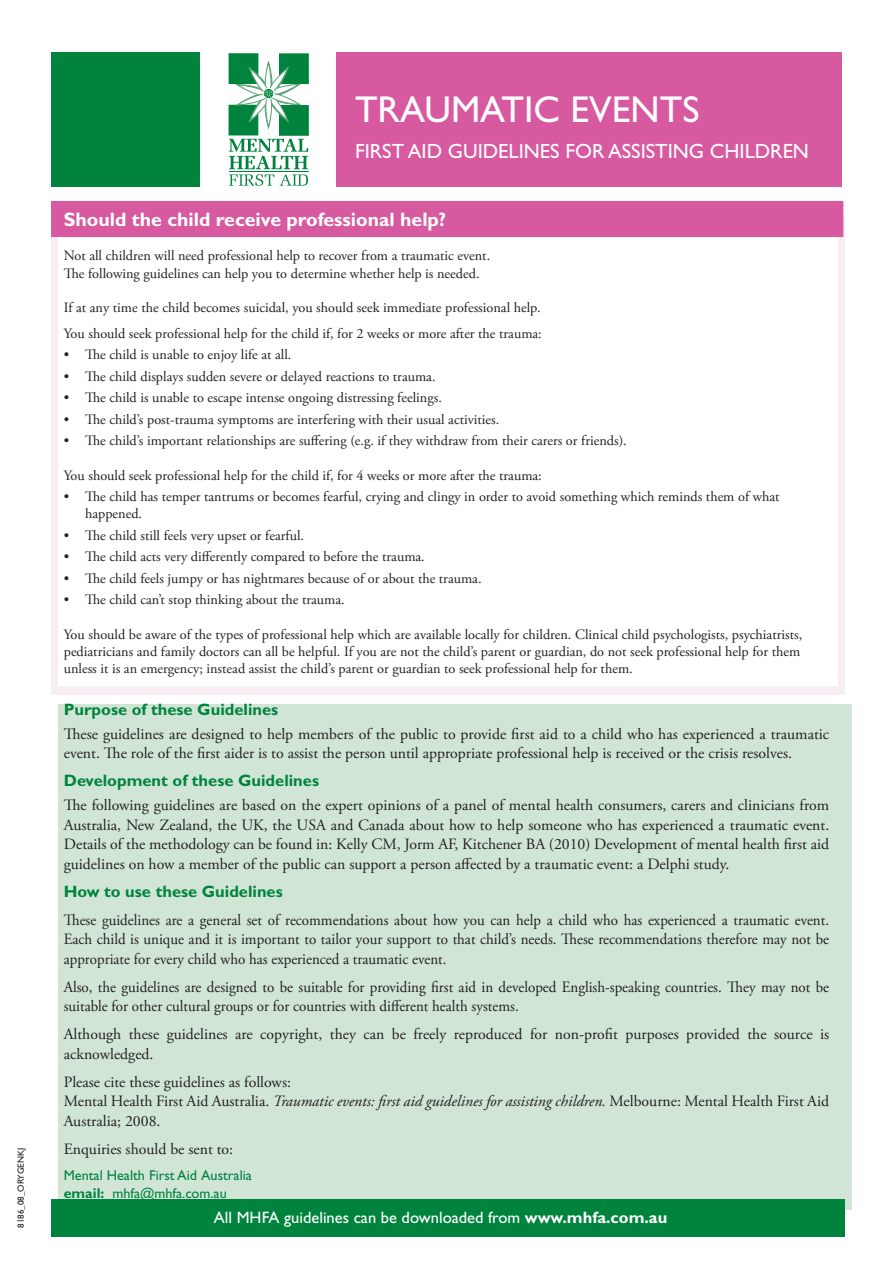
<style>
.page{position:relative;width:893px;height:1263px;background:#fff}
.page>*{position:absolute;margin:0;border:0;box-sizing:border-box;transform-origin:0 0}
.t1{font:37.5px "Gill Sans";color:#fff}
.t2{font:20.55px "Gill Sans";color:#fff}
.t3{font:700 19.5px "Gill Sans";color:#fff}
.t4{font:700 16.5px "Gill Sans";color:#00843d}
.t5{font:16.5px "Gill Sans";color:#fff}
.t6{font:15.75px/19.5px "Adobe Garamond Pro";color:#231f20}
.t7{font:15.75px/19.5px "Adobe Garamond Pro";color:#231f20;text-align:justify;scale:.95 1}
.t8{font:14.25px/17.2px "Adobe Garamond Pro";color:#231f20}
.t9{font:14.25px/18px "Gill Sans";color:#00843d}
.t10{font:9px "Gill Sans";color:#231f20}
.s1{font-style:italic}
.s2{font-weight:700}
</style>
<div class="page">
<div style="left:58px;top:704px;width:794px;height:506px;background:#d1e5d6"></div>
<div style="left:51px;top:52px;width:148px;height:134px;background:#00843d"></div>
<div style="left:280px;top:54px;width:28px;height:30px;background:#00843d"></div>
<div style="left:279px;top:54px;width:30px;height:30px;border:1px solid #00843d"></div>
<div style="left:229px;top:54px;width:29px;height:29px;background:#00843d"></div>
<div style="left:229px;top:53px;width:29px;height:31px;border:1px solid #00843d"></div>
<div style="left:229px;top:105px;width:29px;height:30px;background:#00843d"></div>
<div style="left:280px;top:106px;width:28px;height:29px;background:#00843d"></div>
<div style="left:279px;top:105px;width:30px;height:31px;border:1px solid #00843d"></div>
<svg style="left:229px;top:139px;width:79px;height:47px"></svg>
<hr style="left:229px;top:171px;width:79px;height:1px;background:#00843d">
<svg style="left:236px;top:62px;width:64px;height:66px"></svg>
<div style="left:337px;top:52px;width:505px;height:134px;background:#d75aa1"></div>
<div style="left:51px;top:214px;width:794px;height:480px;background:#f9edf4"></div>
<div style="left:51px;top:1199px;width:794px;height:37px;background:#00843d"></div>
<div style="left:58px;top:225px;width:780px;height:461px;background:#fff"></div>
<div style="left:51px;top:201px;width:792px;height:36px;background:#d75aa1"></div>
<p class="t10" style="left:16px;top:1227px;width:82px;rotate:-90deg">8186_08_ORYGENKJ</p>
<h1 class="t1" style="left:355px;top:88px;width:346px">TRAUMATIC EVENTS</h1>
<h2 class="t2" style="left:355px;top:139px;width:456px">FIRST AID GUIDELINES FOR ASSISTING CHILDREN</h2>
<h3 class="t3" style="left:64px;top:208px;width:384px">Should the child receive professional help?</h3>
<p class="t8" style="left:64px;top:248px;width:428px">Not all children will need professional help to recover from a traumatic event.<br>The following guidelines can help you to determine whether help is needed.</p>
<p class="t8" style="left:64px;top:295px;width:480px;line-height:25.8px">If at any time the child becomes suicidal, you should seek immediate professional help.<br>You should seek professional help for the child if, for 2 weeks or more after the trauma:</p>
<p class="t8" style="left:64px;top:347px;width:229px">• The child is unable to enjoy life at all.</p>
<p class="t8" style="left:64px;top:368px;width:373px">• The child displays sudden severe or delayed reactions to trauma.</p>
<p class="t8" style="left:64px;top:390px;width:380px">• The child is unable to escape intense ongoing distressing feelings.</p>
<p class="t8" style="left:64px;top:411px;width:437px">• The child’s post-trauma symptoms are interfering with their usual activities.</p>
<p class="t8" style="left:64px;top:433px;width:565px">• The child’s important relationships are suffering (e.g. if they withdraw from their carers or friends).</p>
<p class="t8" style="left:64px;top:467px;width:480px">You should seek professional help for the child if, for 4 weeks or more after the trauma:</p>
<p class="t8" style="left:85px;top:488px;width:696px;text-indent:-21px">• The child has temper tantrums or becomes fearful, crying and clingy in order to avoid something which reminds them of what happened.</p>
<p class="t8" style="left:64px;top:527px;width:242px">• The child still feels very upset or fearful.</p>
<p class="t8" style="left:64px;top:549px;width:363px">• The child acts very differently compared to before the trauma.</p>
<p class="t8" style="left:64px;top:570px;width:419px">• The child feels jumpy or has nightmares because of or about the trauma.</p>
<p class="t8" style="left:64px;top:592px;width:282px">• The child can’t stop thinking about the trauma.</p>
<p class="t8" style="left:64px;top:626px;width:740px">You should be aware of the types of professional help which are available locally for children. Clinical child psychologists, psychiatrists, pediatricians and family doctors can all be helpful. If you are not the child’s parent or guardian, do not seek professional help for them unless it is an emergency; instead assist the child’s parent or guardian to seek professional help for them.</p>
<p class="t4" style="left:64px;top:700px;width:216px">Purpose of these Guidelines</p>
<p class="t6" style="left:64px;top:725px;width:767px">These guidelines are designed to help members of the public to provide first aid to a child who has experienced a traumatic event. The role of the first aider is to assist the person until appropriate professional help is received or the crisis resolves.</p>
<p class="t4" style="left:64px;top:771px;width:257px">Development of these Guidelines</p>
<p class="t6" style="left:64px;top:796px;width:767px;text-align:justify">The following guidelines are based on the expert opinions of a panel of mental health consumers, carers and clinicians from Australia, New Zealand, the UK, the USA and Canada about how to help someone who has experienced a traumatic event.<br>Details of the methodology can be found in: Kelly CM, Jorm AF, Kitchener BA (2010) Development of mental health first aid guidelines on how a member of the public can support a person affected by a traumatic event: a Delphi study.</p>
<p class="t4" style="left:64px;top:881px;width:221px">How to use these Guidelines</p>
<p class="t7" style="left:64px;top:910px;width:807px">These guidelines are a general set of recommendations about how you can help a child who has experienced a traumatic event.<br>Each child is unique and it is important to tailor your support to that child’s needs. These recommendations therefore may not be appropriate for every child who has experienced a traumatic event.</p>
<p class="t7" style="left:64px;top:977px;width:807px">Also, the guidelines are designed to be suitable for providing first aid in developed English-speaking countries. They may not be suitable for other cultural groups or for countries with different health systems.</p>
<p class="t6" style="left:64px;top:1025px;width:767px">Although these guidelines are copyright, they can be freely reproduced for non-profit purposes provided the source is acknowledged.</p>
<p class="t6" style="left:64px;top:1072px;width:767px">Please cite these guidelines as follows:<br>Mental Health First Aid Australia. <span class="s1">Traumatic events: first aid guidelines for assisting children.</span> Melbourne: Mental Health First Aid<br>Australia; 2008.</p>
<p class="t6" style="left:64px;top:1139px;width:171px">Enquiries should be sent to:</p>
<p class="t9" style="left:64px;top:1166px;width:190px">Mental Health First Aid Australia <span class="s2">email:</span> mhfa@mhfa.com.au</p>
<p class="t5" style="left:214px;top:1207px;width:455px">All MHFA guidelines can be downloaded from <span class="s2">www.mhfa.com.au</span></p>
</div>
